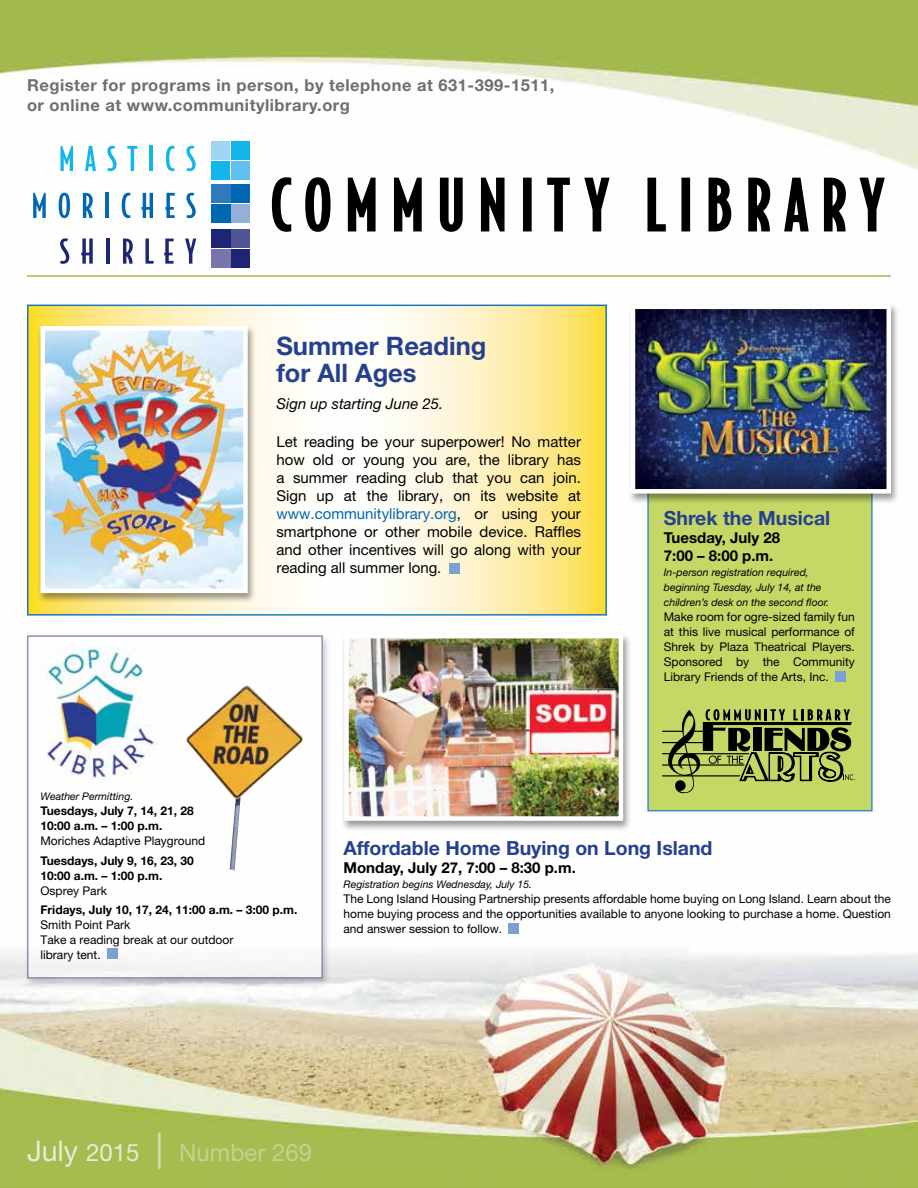
<style>
.page{position:relative;width:918px;height:1188px;background:#fff}
.page>*{position:absolute;margin:0;border:0;box-sizing:border-box;transform-origin:0 0}
.t1{font:700 25.5px/27px "Helvetica Neue";color:#25408f}
.t2{font:24px "Helvetica Neue";color:#c5d191}
.t3{font:700 19.5px "Helvetica Neue";color:#25408f}
.t4{font:700 16.5px/19.8px "Helvetica Neue";letter-spacing:.03em;color:#6d6e71}
.t5{font:15px/18px "Helvetica Neue";color:#000;text-align:justify}
.t6{font:700 15px/18px "Helvetica Neue";color:#000}
.t7{font:italic 15px "Helvetica Neue";color:#000}
.t8{font:12px/15px "Helvetica Neue";color:#000;text-align:justify}
.t9{font:700 12px/15px "Helvetica Neue";color:#000}
.t10{font:italic 10.5px/15px "Helvetica Neue";color:#000}
.s1{color:#0067b1}
.s2{font-size:28.5px;color:#e9ecd5}
.s3{color:#e9ecd5}
.s4{font-size:36px;color:#d7deb2}
</style>
<div class="page">
<img style="left:0;top:0;width:918px;height:1188px">
<svg style="left:271px;top:177px;width:21px;height:56px"></svg>
<svg style="left:305px;top:177px;width:26px;height:56px"></svg>
<svg style="left:347px;top:177px;width:29px;height:55px"></svg>
<svg style="left:393px;top:177px;width:29px;height:55px"></svg>
<svg style="left:439px;top:177px;width:24px;height:56px"></svg>
<svg style="left:480px;top:177px;width:25px;height:56px"></svg>
<div style="left:523px;top:178px;width:9px;height:53px;background:#000;border:1px solid #000"></div>
<svg style="left:546px;top:177px;width:25px;height:55px"></svg>
<svg style="left:583px;top:177px;width:28px;height:55px"></svg>
<svg style="left:647px;top:177px;width:20px;height:55px"></svg>
<div style="left:681px;top:178px;width:9px;height:53px;background:#000;border:1px solid #000"></div>
<svg style="left:708px;top:177px;width:24px;height:55px"></svg>
<svg style="left:748px;top:177px;width:23px;height:55px"></svg>
<svg style="left:783px;top:177px;width:27px;height:55px"></svg>
<svg style="left:823px;top:177px;width:24px;height:55px"></svg>
<svg style="left:859px;top:177px;width:26px;height:55px"></svg>
<svg style="left:60px;top:146px;width:13px;height:25px"></svg>
<svg style="left:85px;top:146px;width:11px;height:25px"></svg>
<svg style="left:107px;top:146px;width:10px;height:25px"></svg>
<svg style="left:127px;top:146px;width:10px;height:25px"></svg>
<hr style="left:150px;top:146px;width:3px;height:25px;background:#13b6ea">
<svg style="left:166px;top:146px;width:8px;height:25px"></svg>
<svg style="left:186px;top:146px;width:10px;height:25px"></svg>
<svg style="left:33px;top:193px;width:13px;height:25px"></svg>
<svg style="left:59px;top:193px;width:11px;height:25px"></svg>
<svg style="left:83px;top:193px;width:10px;height:25px"></svg>
<hr style="left:105px;top:193px;width:4px;height:25px;background:#0067b1">
<svg style="left:122px;top:193px;width:8px;height:25px"></svg>
<svg style="left:141px;top:193px;width:12px;height:25px"></svg>
<svg style="left:165px;top:193px;width:10px;height:25px"></svg>
<svg style="left:186px;top:193px;width:10px;height:25px"></svg>
<svg style="left:60px;top:238px;width:9px;height:26px"></svg>
<svg style="left:81px;top:239px;width:12px;height:25px"></svg>
<hr style="left:106px;top:239px;width:4px;height:25px;background:#1c2674">
<svg style="left:123px;top:239px;width:10px;height:25px"></svg>
<svg style="left:145px;top:239px;width:9px;height:25px"></svg>
<svg style="left:164px;top:239px;width:10px;height:25px"></svg>
<svg style="left:185px;top:239px;width:11px;height:25px"></svg>
<div style="left:232px;top:249px;width:18px;height:19px;background:#1c2674"></div>
<div style="left:211px;top:249px;width:19px;height:19px;background:#7776aa"></div>
<div style="left:232px;top:229px;width:18px;height:18px;background:#515492"></div>
<div style="left:211px;top:229px;width:19px;height:18px;background:#1c2674"></div>
<div style="left:211px;top:204px;width:19px;height:19px;background:#0067b1"></div>
<div style="left:232px;top:204px;width:18px;height:19px;background:#94afda"></div>
<div style="left:211px;top:184px;width:19px;height:19px;background:#2f7abc"></div>
<div style="left:232px;top:184px;width:18px;height:19px;background:#0067b1"></div>
<div style="left:232px;top:161px;width:18px;height:19px;background:#61c1ee"></div>
<div style="left:211px;top:161px;width:19px;height:19px;background:#13b6ea"></div>
<div style="left:232px;top:141px;width:18px;height:19px;background:#13b6ea"></div>
<div style="left:211px;top:141px;width:19px;height:19px;background:#9fd5f3"></div>
<div style="left:647px;top:480px;width:226px;height:331px;background:#c5d764"></div>
<hr style="left:27px;top:275px;width:864px;height:2px;background:#a3ba4f">
<div style="left:24px;top:634px;width:307px;height:355px;background:#000;opacity:.4"></div>
<div style="left:27px;top:635px;width:296px;height:344px;background:#fff"></div>
<div style="left:341px;top:632px;width:291px;height:200px;background:#000;opacity:.4"></div>
<img style="left:349px;top:639px;width:269px;height:177px">
<div style="left:344px;top:634px;width:279px;height:187px;border:4px solid #fff"></div>
<svg style="left:30px;top:308px;width:574px;height:305px"></svg>
<div style="left:27px;top:305px;width:580px;height:311px;border:2px solid #0067b1"></div>
<div style="left:449px;top:563px;width:11px;height:10px;background:#7da0d2"></div>
<div style="left:107px;top:949px;width:11px;height:10px;background:#7da0d2"></div>
<div style="left:836px;top:671px;width:10px;height:10px;background:#7da0d2"></div>
<div style="left:509px;top:923px;width:10px;height:10px;background:#7da0d2"></div>
<img style="left:39px;top:647px;width:120px;height:135px">
<svg style="left:662px;top:709px;width:193px;height:84px"></svg>
<div style="left:37px;top:325px;width:219px;height:279px;background:#000;opacity:.4"></div>
<img style="left:45px;top:331px;width:198px;height:257px">
<div style="left:40px;top:326px;width:208px;height:267px;border:4px solid #fff"></div>
<div style="left:627px;top:303px;width:272px;height:201px;background:#000;opacity:.4"></div>
<img style="left:636px;top:310px;width:250px;height:179px">
<div style="left:631px;top:305px;width:260px;height:189px;border:4px solid #fff"></div>
<img style="left:186px;top:686px;width:117px;height:184px">
<h3 class="t4" style="left:27px;top:75px;width:529px">Register for programs in person, by telephone at 631-399-1511, or online at www.communitylibrary.org</h3>
<h1 class="t1" style="left:276px;top:332px;width:212px">Summer Reading for All Ages</h1>
<p class="t7" style="left:276px;top:395px;width:169px">Sign up starting June 25.</p>
<p class="t5" style="left:276px;top:433px;width:306px">Let reading be your superpower! No matter how old or young you are, the library has a summer reading club that you can join.<br>Sign up at the library, on its website at <span class="s1">www.communitylibrary.org</span>, or using your smartphone or other mobile device. Raffles and other incentives will go along with your reading all summer long.</p>
<h3 class="t3" style="left:664px;top:506px;width:168px">Shrek the Musical</h3>
<p class="t6" style="left:664px;top:529px;width:118px">Tuesday, July 28<br>7:00 – 8:00 p.m.</p>
<p class="t10" style="left:664px;top:565px;width:167px">In-person registration required, beginning Tuesday, July 14, at the children’s desk on the second floor.</p>
<p class="t8" style="left:664px;top:610px;width:193px">Make room for ogre-sized family fun at this live musical performance of Shrek by Plaza Theatrical Players.<br>Sponsored by the Community Library Friends of the Arts, Inc.</p>
<p class="t10" style="left:40px;top:789px;width:94px">Weather Permitting.</p>
<p class="t9" style="left:40px;top:803px;width:155px">Tuesdays, July 7, 14, 21, 28<br>10:00 a.m. – 1:00 p.m.</p>
<p class="t8" style="left:40px;top:833px;width:166px">Moriches Adaptive Playground</p>
<p class="t9" style="left:40px;top:852px;width:155px">Tuesdays, July 9, 16, 23, 30<br>10:00 a.m. – 1:00 p.m.</p>
<p class="t8" style="left:40px;top:883px;width:68px">Osprey Park</p>
<p class="t9" style="left:40px;top:902px;width:258px">Fridays, July 10, 17, 24, 11:00 a.m. – 3:00 p.m.</p>
<p class="t8" style="left:40px;top:917px;width:194px;text-align:left">Smith Point Park<br>Take a reading break at our outdoor library tent.</p>
<h3 class="t3" style="left:344px;top:836px;width:371px">Affordable Home Buying on Long Island</h3>
<p class="t6" style="left:344px;top:859px;width:234px">Monday, July 27, 7:00 – 8:30 p.m.</p>
<p class="t10" style="left:344px;top:877px;width:190px">Registration begins Wednesday, July 15.</p>
<p class="t8" style="left:344px;top:892px;width:549px">The Long Island Housing Partnership presents affordable home buying on Long Island. Learn about the home buying process and the opportunities available to anyone looking to purchase a home. Question and answer session to follow.</p>
<h2 class="t2" style="left:27px;top:1138px;width:287px"><span class="s2">July</span> <span class="s3">2015</span> <span class="s4">|</span> Number 269</h2>
</div>
